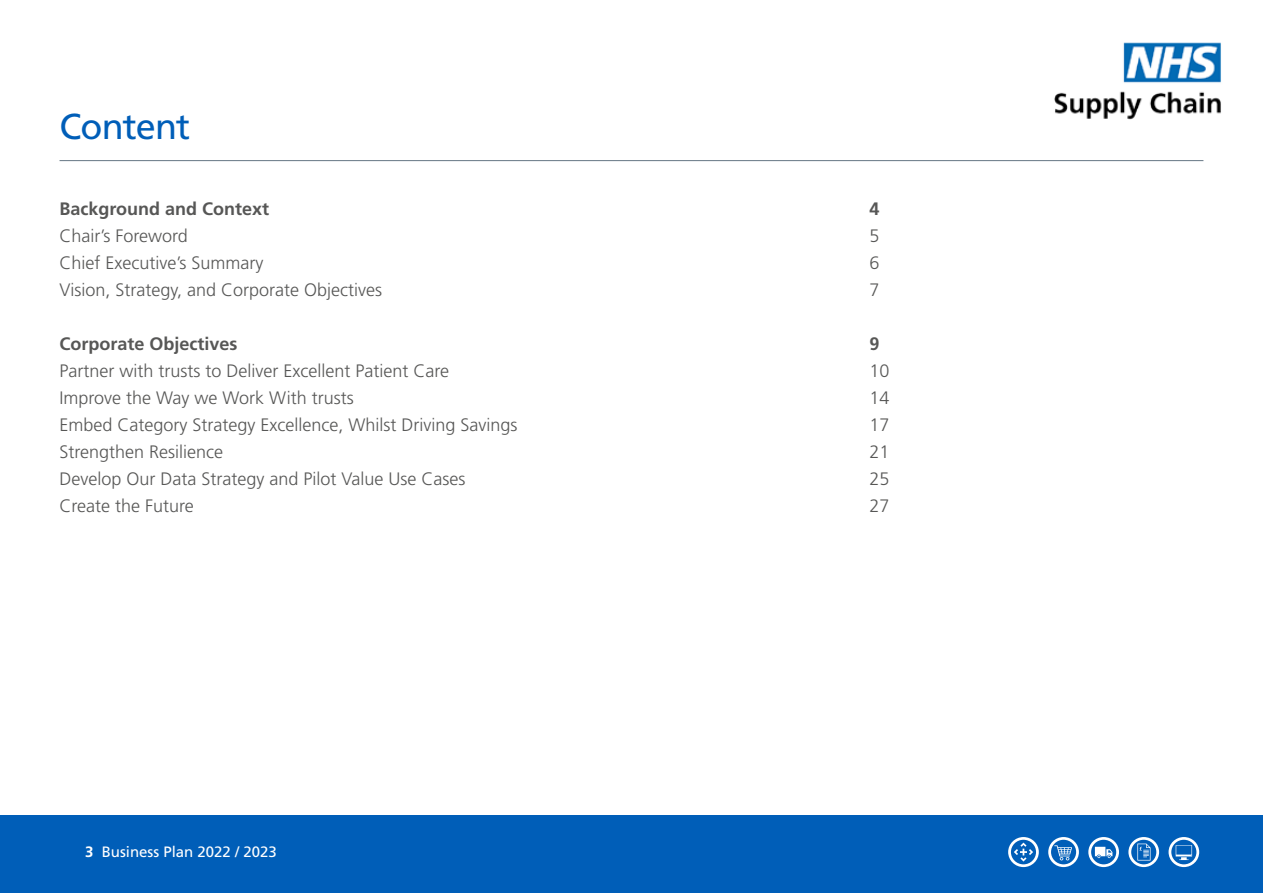
<style>
.page{position:relative;width:1263px;height:893px;background:#fff}
.page>*{position:absolute;margin:0;border:0;box-sizing:border-box;transform-origin:0 0}
.t1{font:36px "Frutiger";letter-spacing:-.025em;color:#005eb8}
.t2{font:300 18px "Frutiger";color:#575756}
.t3{font:700 18px "Frutiger";color:#575756}
.t4{font:15px "Frutiger";color:#fff}
.s1{font-weight:700}
</style>
<div class="page">
<img style="left:1054px;top:42px;width:167px;height:119px">
<hr style="left:60px;top:160px;width:1143px;height:1px;background:#768692">
<div style="left:0;top:815px;width:1263px;height:78px;background:#005eb8"></div>
<svg style="left:1088px;top:837px;width:31px;height:30px"></svg>
<svg style="left:1008px;top:837px;width:31px;height:30px"></svg>
<svg style="left:1048px;top:837px;width:31px;height:30px"></svg>
<svg style="left:1128px;top:837px;width:31px;height:30px"></svg>
<svg style="left:1168px;top:837px;width:31px;height:30px"></svg>
<h1 class="t1" style="left:60px;top:105px;width:132px">Content</h1>
<p class="t3" style="left:60px;top:199px;width:211px">Background and Context</p>
<p class="t3" style="left:870px;top:199px;width:12px">4</p>
<p class="t2" style="left:60px;top:226px;width:130px">Chair’s Foreword</p>
<p class="t2" style="left:870px;top:226px;width:12px">5</p>
<p class="t2" style="left:60px;top:253px;width:205px">Chief Executive’s Summary</p>
<p class="t2" style="left:870px;top:253px;width:12px">6</p>
<p class="t2" style="left:60px;top:280px;width:324px">Vision, Strategy, and Corporate Objectives</p>
<p class="t2" style="left:870px;top:280px;width:12px">7</p>
<p class="t3" style="left:60px;top:334px;width:180px">Corporate Objectives</p>
<p class="t3" style="left:870px;top:334px;width:12px">9</p>
<p class="t2" style="left:60px;top:361px;width:391px">Partner with trusts to Deliver Excellent Patient Care</p>
<p class="t2" style="left:870px;top:361px;width:22px">10</p>
<p class="t2" style="left:60px;top:388px;width:296px">Improve the Way we Work With trusts</p>
<p class="t2" style="left:870px;top:388px;width:22px">14</p>
<p class="t2" style="left:60px;top:415px;width:459px">Embed Category Strategy Excellence, Whilst Driving Savings</p>
<p class="t2" style="left:870px;top:415px;width:22px">17</p>
<p class="t2" style="left:60px;top:442px;width:165px">Strengthen Resilience</p>
<p class="t2" style="left:870px;top:442px;width:22px">21</p>
<p class="t2" style="left:60px;top:469px;width:408px">Develop Our Data Strategy and Pilot Value Use Cases</p>
<p class="t2" style="left:870px;top:469px;width:22px">25</p>
<p class="t2" style="left:60px;top:496px;width:136px">Create the Future</p>
<p class="t2" style="left:870px;top:496px;width:22px">27</p>
<p class="t4" style="left:85px;top:843px;width:193px"><span class="s1">3</span> Business Plan 2022 / 2023</p>
</div>
